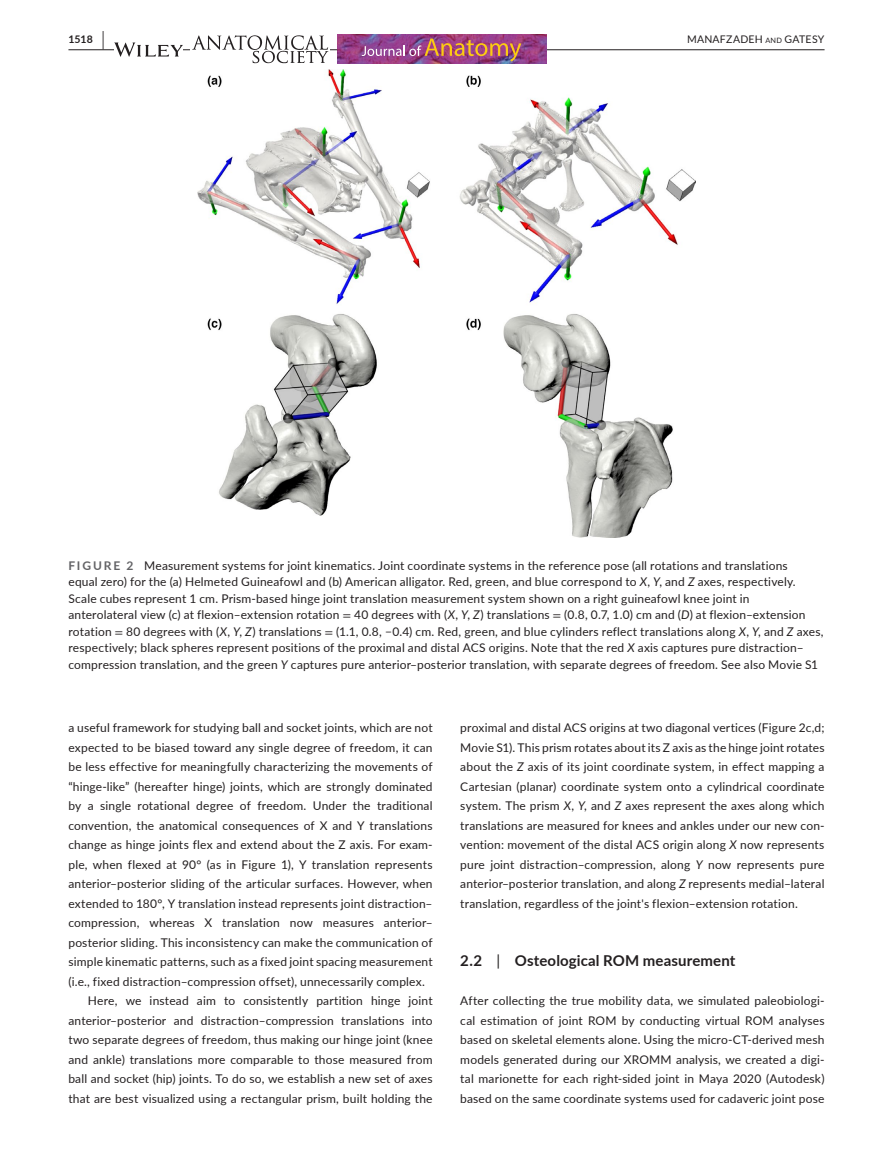
<style>
.page{position:relative;width:893px;height:1174px;background:#fff}
.page>*{position:absolute;margin:0;border:0;box-sizing:border-box;transform-origin:0 0}
.t1{font:700 15px "Lato";letter-spacing:.01em;color:#231f20}
.t2{font:12px/19.5px "Lato";letter-spacing:.015em;color:#231f20;text-align:justify}
.t3{font:10.5px "Lato";letter-spacing:.025em;color:#231f20}
.t4{font:700 10.5px "Lato";color:#231f20}
.s1{font-size:19.5px}
.s2{font-size:7.35px}
.s3{font-weight:700;color:#636366}
.s4{font-style:italic}
.s5{font-family:"STIX"}
.s6{font-weight:400}
</style>
<div class="page">
<hr style="left:68px;top:49px;width:756px;height:1px;background:#231f20">
<svg style="left:114px;top:42px;width:69px;height:15px"></svg>
<img style="left:191px;top:35px;width:139px;height:29px">
<img style="left:337px;top:34px;width:209px;height:30px">
<img style="left:362px;top:39px;width:159px;height:22px">
<img style="left:198px;top:69px;width:497px;height:469px">
<p class="t4" style="left:68px;top:31px;width:37px">1518 <span class="s1">|</span></p>
<p class="t3" style="left:687px;top:31px;width:85px">MANAFZADEH <span class="s2">and</span></p>
<p class="t3" style="left:785px;top:31px;width:41px">GATESY</p>
<p class="t2" style="left:68px;top:557px;width:757px;line-height:16.5px;text-align:left"><span class="s3">FIGURE 2</span> Measurement systems for joint kinematics. Joint coordinate systems in the reference pose (all rotations and translations<br>equal zero) for the (a) Helmeted Guineafowl and (b) American alligator. Red, green, and blue correspond to <span class="s4">X</span>, <span class="s4">Y</span>, and <span class="s4">Z</span> axes, respectively.<br>Scale cubes represent 1 cm. Prism-based hinge joint translation measurement system shown on a right guineafowl knee joint in<br>anterolateral view (c) at flexion–extension rotation <span class="s5">=</span> 40 degrees with (<span class="s4">X</span>, <span class="s4">Y</span>, <span class="s4">Z</span>) translations <span class="s5">=</span> (0.8, 0.7, 1.0) cm and (<span class="s4">D</span>) at flexion–extension rotation <span class="s5">=</span> 80 degrees with (<span class="s4">X</span>, <span class="s4">Y</span>, <span class="s4">Z</span>) translations <span class="s5">=</span> (1.1, 0.8, −0.4) cm. Red, green, and blue cylinders reflect translations along <span class="s4">X</span>, <span class="s4">Y</span>, and <span class="s4">Z</span> axes, respectively; black spheres represent positions of the proximal and distal ACS origins. Note that the red <span class="s4">X</span> axis captures pure distraction– compression translation, and the green <span class="s4">Y</span> captures pure anterior–posterior translation, with separate degrees of freedom. See also Movie S1</p>
<p class="t2" style="left:68px;top:717px;width:366px">a useful framework for studying ball and socket joints, which are not</p>
<p class="t2" style="left:68px;top:737px;width:366px">expected to be biased toward any single degree of freedom, it can</p>
<p class="t2" style="left:68px;top:756px;width:366px">be less effective for meaningfully characterizing the movements of</p>
<p class="t2" style="left:68px;top:776px;width:366px">“hinge-like” (hereafter hinge) joints, which are strongly dominated</p>
<p class="t2" style="left:68px;top:795px;width:366px">by a single rotational degree of freedom. Under the traditional</p>
<p class="t2" style="left:68px;top:815px;width:366px">convention, the anatomical consequences of X and Y translations</p>
<p class="t2" style="left:68px;top:834px;width:366px">change as hinge joints flex and extend about the Z axis. For exam-</p>
<p class="t2" style="left:68px;top:854px;width:366px">ple, when flexed at 90° (as in Figure 1), Y translation represents</p>
<p class="t2" style="left:68px;top:873px;width:366px">anterior–posterior sliding of the articular surfaces. However, when</p>
<p class="t2" style="left:68px;top:893px;width:366px">extended to 180°, Y translation instead represents joint distraction–</p>
<p class="t2" style="left:68px;top:912px;width:366px">compression, whereas X translation now measures anterior–</p>
<p class="t2" style="left:68px;top:932px;width:366px">posterior sliding. This inconsistency can make the communication of</p>
<p class="t2" style="left:68px;top:951px;width:366px">simple kinematic patterns, such as a fixed joint spacing measurement</p>
<p class="t2" style="left:68px;top:971px;width:358px">(i.e., fixed distraction–compression offset), unnecessarily complex.</p>
<p class="t2" style="left:88px;top:990px;width:346px">Here, we instead aim to consistently partition hinge joint</p>
<p class="t2" style="left:68px;top:1010px;width:366px">anterior–posterior and distraction–compression translations into</p>
<p class="t2" style="left:68px;top:1029px;width:366px">two separate degrees of freedom, thus making our hinge joint (knee</p>
<p class="t2" style="left:68px;top:1049px;width:366px">and ankle) translations more comparable to those measured from</p>
<p class="t2" style="left:68px;top:1068px;width:366px">ball and socket (hip) joints. To do so, we establish a new set of axes</p>
<p class="t2" style="left:68px;top:1088px;width:366px">that are best visualized using a rectangular prism, built holding the</p>
<p class="t2" style="left:460px;top:717px;width:366px">proximal and distal ACS origins at two diagonal vertices (Figure 2c,d; Movie S1). This prism rotates about its Z axis as the hinge joint rotates about the <span class="s4">Z</span> axis of its joint coordinate system, in effect mapping a Cartesian (planar) coordinate system onto a cylindrical coordinate system. The prism <span class="s4">X</span>, <span class="s4">Y</span>, and <span class="s4">Z</span> axes represent the axes along which translations are measured for knees and ankles under our new con&shy;vention: movement of the distal ACS origin along <span class="s4">X</span> now represents pure joint distraction–compression, along <span class="s4">Y</span> now represents pure anterior–posterior translation, and along <span class="s4">Z</span> represents medial–lateral translation, regardless of the joint's flexion–extension rotation.</p>
<p class="t1" style="left:460px;top:950px;width:277px">2.2 <span class="s6">|</span> Osteological ROM measurement</p>
<p class="t2" style="left:460px;top:990px;width:366px">After collecting the true mobility data, we simulated paleobiologi&shy;cal estimation of joint ROM by conducting virtual ROM analyses based on skeletal elements alone. Using the micro-CT-derived mesh models generated during our XROMM analysis, we created a digi&shy;tal marionette for each right-sided joint in Maya 2020 (Autodesk) based on the same coordinate systems used for cadaveric joint pose</p>
</div>
